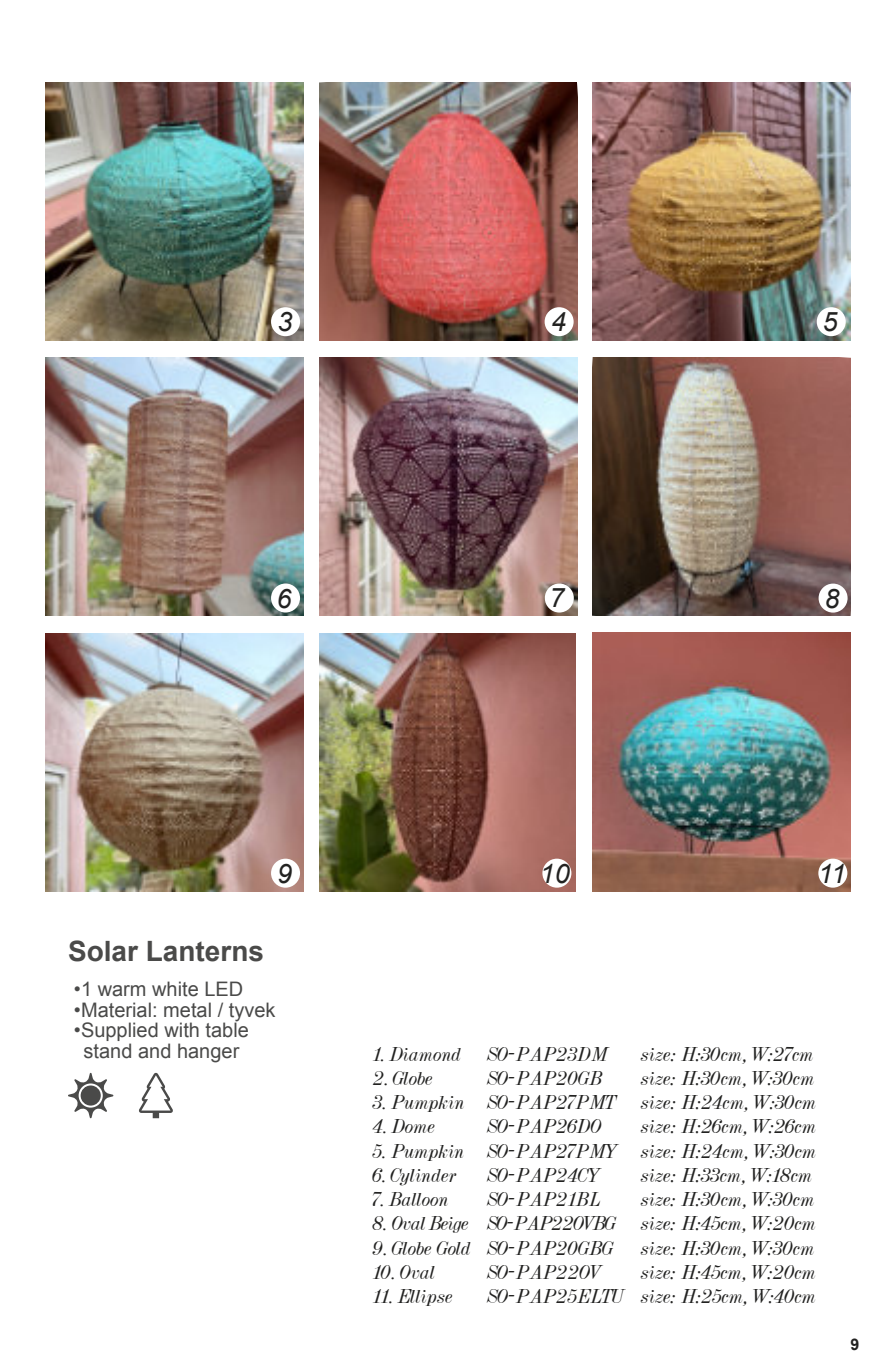
<style>
.page{position:relative;width:879px;height:1361px;background:#fff}
.page>*{position:absolute;margin:0;border:0;box-sizing:border-box;transform-origin:0 0}
.t1{font:700 28px "Arial";color:#4a4a49}
.t2{font:italic 26.8px "Arial";color:#222221}
.t3{font:italic 21.2px/24.2px "Dubiel";color:#222221}
.t4{font:italic 21.2px "Dubiel";letter-spacing:-.025em;color:#222221}
.t5{font:20px/20.6px "Arial";color:#4a4a49;text-align:center}
.t6{font:700 16px "Arial";color:#222221}
</style>
<div class="page">
<img style="left:45px;top:82px;width:258px;height:258px">
<img style="left:45px;top:633px;width:258px;height:258px">
<img style="left:319px;top:82px;width:258px;height:258px">
<img style="left:319px;top:358px;width:258px;height:258px">
<img style="left:45px;top:358px;width:258px;height:258px">
<img style="left:319px;top:633px;width:257px;height:258px">
<img style="left:592px;top:82px;width:258px;height:258px">
<img style="left:592px;top:358px;width:258px;height:258px">
<img style="left:592px;top:633px;width:258px;height:258px">
<svg style="left:139px;top:1073px;width:34px;height:45px"></svg>
<svg style="left:68px;top:1073px;width:45px;height:45px"></svg>
<div style="left:816px;top:307px;width:30px;height:29px;background:#fff;border-radius:50%"></div>
<div style="left:818px;top:583px;width:29px;height:29px;background:#fff;border-radius:50%"></div>
<div style="left:271px;top:307px;width:29px;height:29px;background:#fff;border-radius:50%"></div>
<div style="left:271px;top:583px;width:29px;height:29px;background:#fff;border-radius:50%"></div>
<div style="left:271px;top:858px;width:29px;height:29px;background:#fff;border-radius:50%"></div>
<div style="left:544px;top:307px;width:29px;height:29px;background:#fff;border-radius:50%"></div>
<div style="left:545px;top:583px;width:29px;height:29px;background:#fff;border-radius:50%"></div>
<div style="left:542px;top:858px;width:29px;height:29px;background:#fff;border-radius:50%"></div>
<div style="left:818px;top:858px;width:29px;height:29px;background:#fff;border-radius:50%"></div>
<p class="t2" style="left:277px;top:312px;width:16px">3</p>
<p class="t2" style="left:551px;top:312px;width:16px">4</p>
<p class="t2" style="left:822px;top:311px;width:16px">5</p>
<p class="t2" style="left:277px;top:588px;width:16px">6</p>
<p class="t2" style="left:549px;top:587px;width:16px">7</p>
<p class="t2" style="left:824px;top:588px;width:16px">8</p>
<p class="t2" style="left:277px;top:863px;width:16px">9</p>
<h1 class="t1" style="left:68px;top:941px;width:198px">Solar Lanterns</h1>
<p class="t5" style="left:74px;top:980px;width:171px">•1 warm white LED</p>
<p class="t5" style="left:74px;top:1001px;width:203px">•Material: metal / tyvek</p>
<p class="t5" style="left:74px;top:1021px;width:177px">•Supplied with table stand and hanger</p>
<p class="t2" style="left:540px;top:863px;width:31px">10</p>
<p class="t2" style="left:818px;top:863px;width:29px">11</p>
<p class="t3" style="left:372px;top:1042px;width:90px">1. Diamond</p>
<p class="t3" style="left:372px;top:1066px;width:61px">2. Globe</p>
<p class="t3" style="left:372px;top:1090px;width:93px">3. Pumpkin</p>
<p class="t3" style="left:372px;top:1115px;width:64px">4. Dome</p>
<p class="t3" style="left:372px;top:1139px;width:93px">5. Pumpkin</p>
<p class="t3" style="left:372px;top:1163px;width:85px">6. Cylinder</p>
<p class="t3" style="left:372px;top:1187px;width:78px">7. Balloon</p>
<p class="t4" style="left:372px;top:1213px;width:97px">8. Oval Beige</p>
<p class="t3" style="left:372px;top:1236px;width:100px">9. Globe Gold</p>
<p class="t3" style="left:372px;top:1260px;width:64px">10. Oval</p>
<p class="t3" style="left:372px;top:1284px;width:81px">11. Ellipse</p>
<p class="t3" style="left:486px;top:1042px;width:131px">SO-PAP23DM<br>SO-PAP20GB<br>SO-PAP27PMT<br>SO-PAP26DO<br>SO-PAP27PMY<br>SO-PAP24CY</p>
<p class="t3" style="left:640px;top:1042px;width:177px">size: H:30cm, W:27cm size: H:30cm, W:30cm size: H:24cm, W:30cm size: H:26cm, W:26cm size: H:24cm, W:30cm size: H:33cm, W:18cm</p>
<p class="t3" style="left:486px;top:1187px;width:138px">SO-PAP21BL<br>SO-PAP22OVBG<br>SO-PAP20GBG<br>SO-PAP22OV<br>SO-PAP25ELTU</p>
<p class="t3" style="left:640px;top:1187px;width:177px;text-align:justify">size: H:30cm, W:30cm size: H:45cm, W:20cm size: H:30cm, W:30cm size: H:45cm, W:20cm size: H:25cm, W:40cm</p>
<p class="t6" style="left:850px;top:1338px;width:10px">9</p>
</div>
